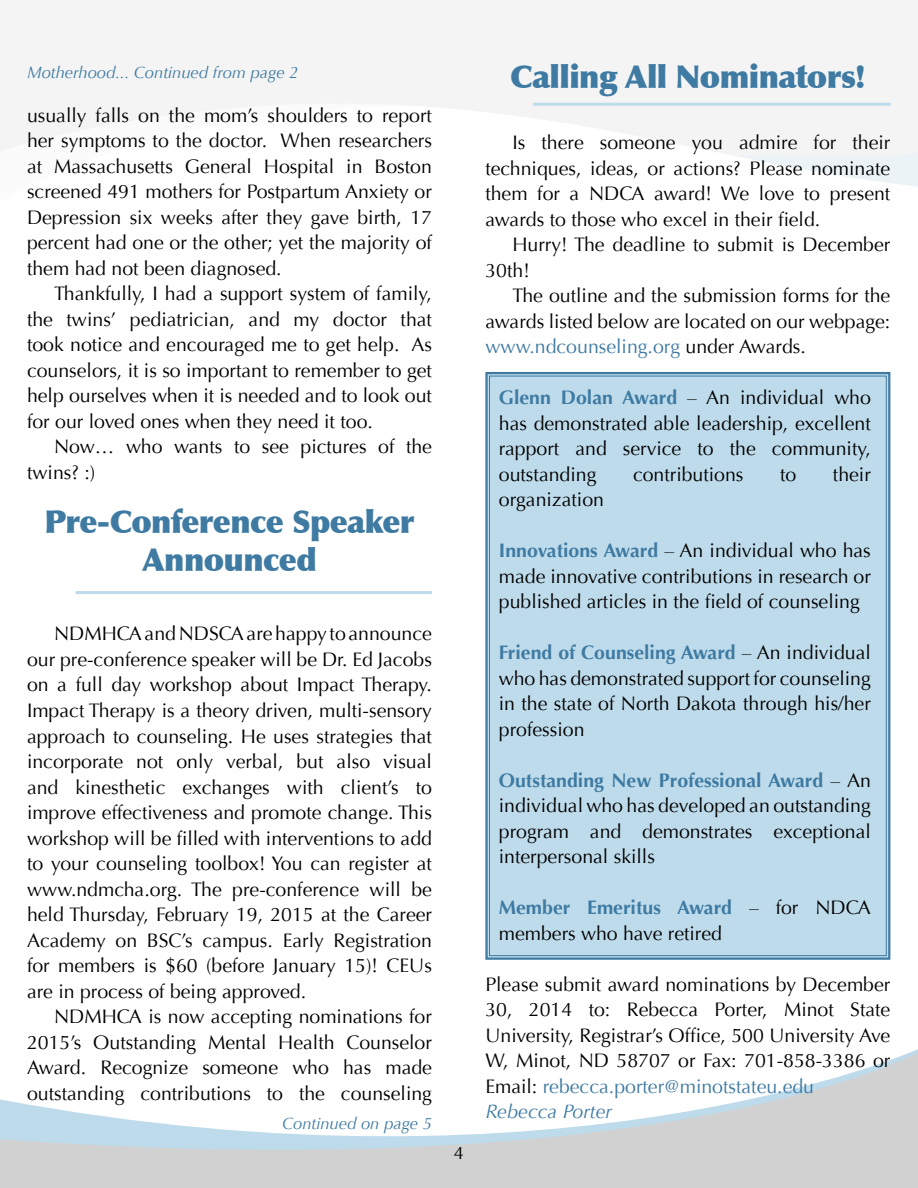
<style>
.page{position:relative;width:918px;height:1188px;background:#fff}
.page>*{position:absolute;margin:0;border:0;box-sizing:border-box;transform-origin:0 0}
.t1{font:900 31.5px/37.8px "Optima";letter-spacing:-.02em;color:#3e7aa2;text-align:center}
.t2{font:19.5px/25.5px "Optima";color:#000;text-align:justify}
.t3{font:18px "Optima";color:#000}
.t4{font:italic 16.5px "Optima";color:#3e7aa2}
.s1{color:#3e7aa2}
.s2{font-weight:700;color:#3e7aa2}
.s3{font-style:italic;color:#3e7aa2}
</style>
<div class="page">
<svg style="left:0;top:0;width:918px;height:154px;fill:#f4f4f4"></svg>
<svg style="left:0;top:101px;width:405px;height:53px"></svg>
<svg style="left:726px;top:150px;width:192px;height:37px"></svg>
<svg style="left:0;top:1053px;width:918px;height:135px"></svg>
<div style="left:485px;top:371px;width:406px;height:589px;background:#bedbeb"></div>
<hr style="left:533px;top:103px;width:358px;height:3px;background:#bedbeb">
<hr style="left:76px;top:591px;width:356px;height:3px;background:#bedbeb">
<p class="t4" style="left:27px;top:63px;width:273px">Motherhood... Continued from page 2</p>
<h1 class="t1" style="left:510px;top:58px;width:357px">Calling All Nominators!</h1>
<p class="t2" style="left:485px;top:130px;width:407px;text-indent:27px">Is there someone you admire for their techniques, ideas, or actions? Please nominate them for a NDCA award! We love to present awards to those who excel in their field.</p>
<p class="t2" style="left:485px;top:232px;width:406px;text-indent:27px">Hurry! The deadline to submit is December<br>30th!</p>
<p class="t2" style="left:485px;top:283px;width:407px;text-indent:27px">The outline and the submission forms for the awards listed below are located on our webpage: <span class="s1">www.ndcounseling.org</span> under Awards.</p>
<p class="t2" style="left:499px;top:385px;width:373px"><span class="s2">Glenn Dolan Award</span> – An individual who has demonstrated able leadership, excellent rapport and service to the community, outstanding</p>
<p class="t2" style="left:27px;top:103px;width:407px">usually falls on the mom’s shoulders to report her symptoms to the doctor. When researchers at Massachusetts General Hospital in Boston screened 491 mothers for Postpartum Anxiety or Depression six weeks after they gave birth, 17 percent had one or the other; yet the majority of them had not been diagnosed.</p>
<p class="t2" style="left:27px;top:281px;width:407px;text-indent:27px">Thankfully, I had a support system of family, the twins’ pediatrician, and my doctor that took notice and encouraged me to get help. As counselors, it is so important to remember to get help ourselves when it is needed and to look out for our loved ones when they need it too.</p>
<p class="t2" style="left:27px;top:434px;width:407px;text-indent:27px">Now… who wants to see pictures of the twins? :)</p>
<p class="t2" style="left:633px;top:462px;width:112px">contributions</p>
<p class="t2" style="left:780px;top:462px;width:18px">to</p>
<p class="t2" style="left:833px;top:462px;width:39px">their</p>
<h1 class="t1" style="left:44px;top:503px;width:372px">Pre-Conference Speaker<br>Announced</h1>
<p class="t2" style="left:27px;top:621px;width:407px;text-indent:27px">NDMHCA and NDSCA are happy to announce our pre-conference speaker will be Dr. Ed Jacobs on a full day workshop about Impact Therapy.<br>Impact Therapy is a theory driven, multi-sensory approach to counseling. He uses strategies that incorporate not only verbal, but also visual and kinesthetic exchanges with client’s to improve effectiveness and promote change. This workshop will be filled with interventions to add to your counseling toolbox! You can register at www.ndmcha.org. The pre-conference will be held Thursday, February 19, 2015 at the Career Academy on BSC’s campus. Early Registration for members is $60 (before January 15)! CEUs are in process of being approved.</p>
<p class="t2" style="left:27px;top:1004px;width:407px;text-indent:27px">NDMHCA is now accepting nominations for 2015’s Outstanding Mental Health Counselor Award. Recognize someone who has made outstanding contributions to the counseling</p>
<p class="t4" style="left:282px;top:1114px;width:151px">Continued on page 5</p>
<p class="t3" style="left:454px;top:1143px;width:12px">4</p>
<p class="t2" style="left:499px;top:487px;width:107px">organization</p>
<p class="t2" style="left:499px;top:538px;width:374px"><span class="s2">Innovations Award</span> – An individual who has made innovative contributions in research or published articles in the field of counseling</p>
<p class="t2" style="left:499px;top:640px;width:373px"><span class="s2">Friend of Counseling Award</span> – An individual who has demonstrated support for counseling in the state of North Dakota through his/her profession</p>
<p class="t2" style="left:499px;top:768px;width:374px"><span class="s2">Outstanding New Professional Award</span> – An individual who has developed an outstanding program and demonstrates exceptional interpersonal skills</p>
<p class="t2" style="left:499px;top:895px;width:374px"><span class="s2">Member Emeritus Award</span> – for NDCA members who have retired</p>
<p class="t2" style="left:485px;top:972px;width:407px;text-align:left">Please submit award nominations by December 30, 2014 to: Rebecca Porter, Minot State University, Registrar’s Office, 500 University Ave W, Minot, ND 58707 or Fax: 701-858-3386 or Email: <span class="s1">rebecca.porter@minotstateu.edu </span><span class="s3">Rebecca Porter</span></p>
</div>
